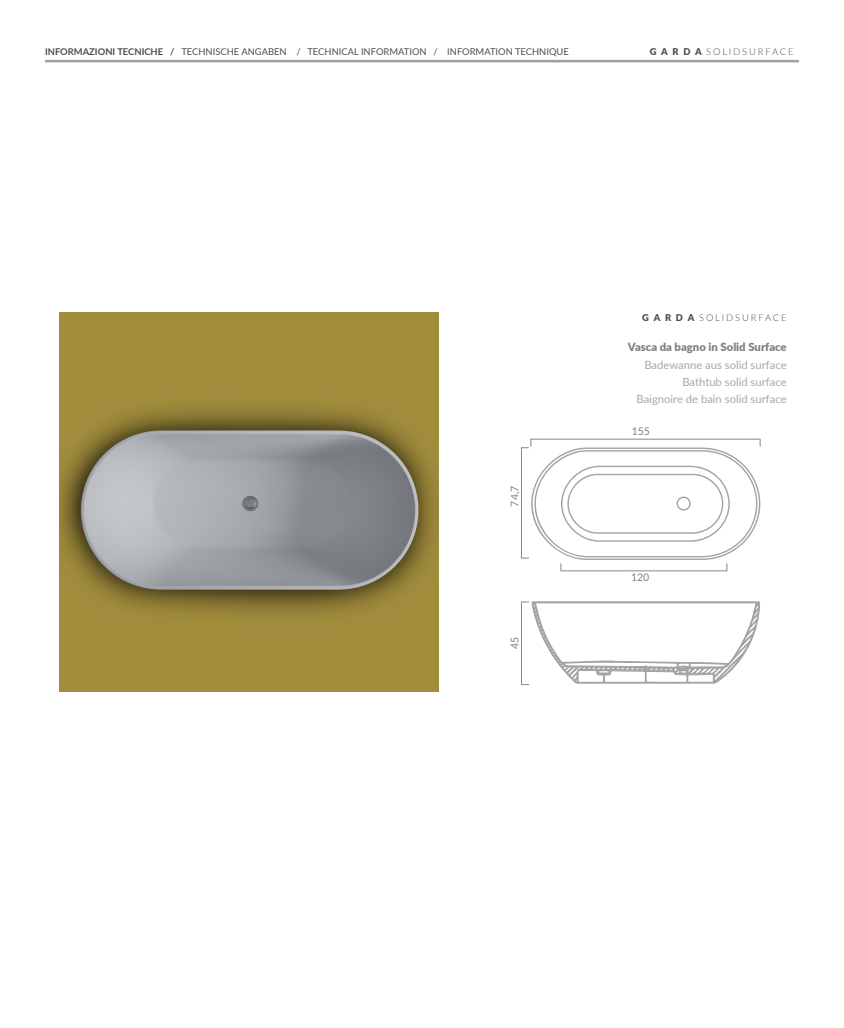
<style>
.page{position:relative;width:844px;height:1028px;background:#fff}
.page>*{position:absolute;margin:0;border:0;box-sizing:border-box;transform-origin:0 0}
.t1{font:11.25px/17px "Lato";color:#a5a7a9;text-align:right}
.t2{font:900 11.25px "Lato";color:#808082}
.t3{font:10.5px "Lato";color:#808082}
.t4{font:9.38px "Lato";color:#4d4d4f}
.t5{font:300 9.38px "Lato";letter-spacing:.2em;color:#4e4e50}
.s1{font-weight:700}
.s2{font-weight:900}
</style>
<div class="page">
<hr style="left:45px;top:60px;width:753px;height:2px;background:#9ba298">
<img style="left:59px;top:312px;width:379px;height:379px">
<svg style="left:531px;top:601px;width:228px;height:83px"></svg>
<svg style="left:531px;top:447px;width:229px;height:113px"></svg>
<div style="left:530px;top:439px;width:230px;height:8px;border:1px solid #878787"></div>
<div style="left:560px;top:563px;width:166px;height:8px;border:1px solid #878787"></div>
<div style="left:521px;top:447px;width:8px;height:111px;border:1px solid #878787"></div>
<div style="left:521px;top:602px;width:8px;height:82px;border:1px solid #878787"></div>
<p class="t4" style="left:45px;top:45px;width:525px"><span class="s1">INFORMAZIONI TECNICHE /</span> TECHNISCHE ANGABEN / TECHNICAL INFORMATION / INFORMATION TECHNIQUE</p>
<p class="t5" style="left:649px;top:45px;width:145px"><span class="s2">G A R D A</span> SOLIDSURFACE</p>
<p class="t3" style="left:507px;top:506px;width:22px;rotate:-90deg">74,7</p>
<p class="t3" style="left:507px;top:649px;width:14px;rotate:-90deg">45</p>
<p class="t5" style="left:642px;top:311px;width:146px"><span class="s2">G A R D A</span> SOLIDSURFACE</p>
<p class="t2" style="left:627px;top:339px;width:160px">Vasca da bagno in Solid Surface</p>
<p class="t1" style="left:636px;top:355px;width:152px">Badewanne aus solid surface<br>Bathtub solid surface<br>Baignoire de bain solid surface</p>
<p class="t3" style="left:631px;top:424px;width:20px">155</p>
<p class="t3" style="left:631px;top:570px;width:20px">120</p>
</div>
